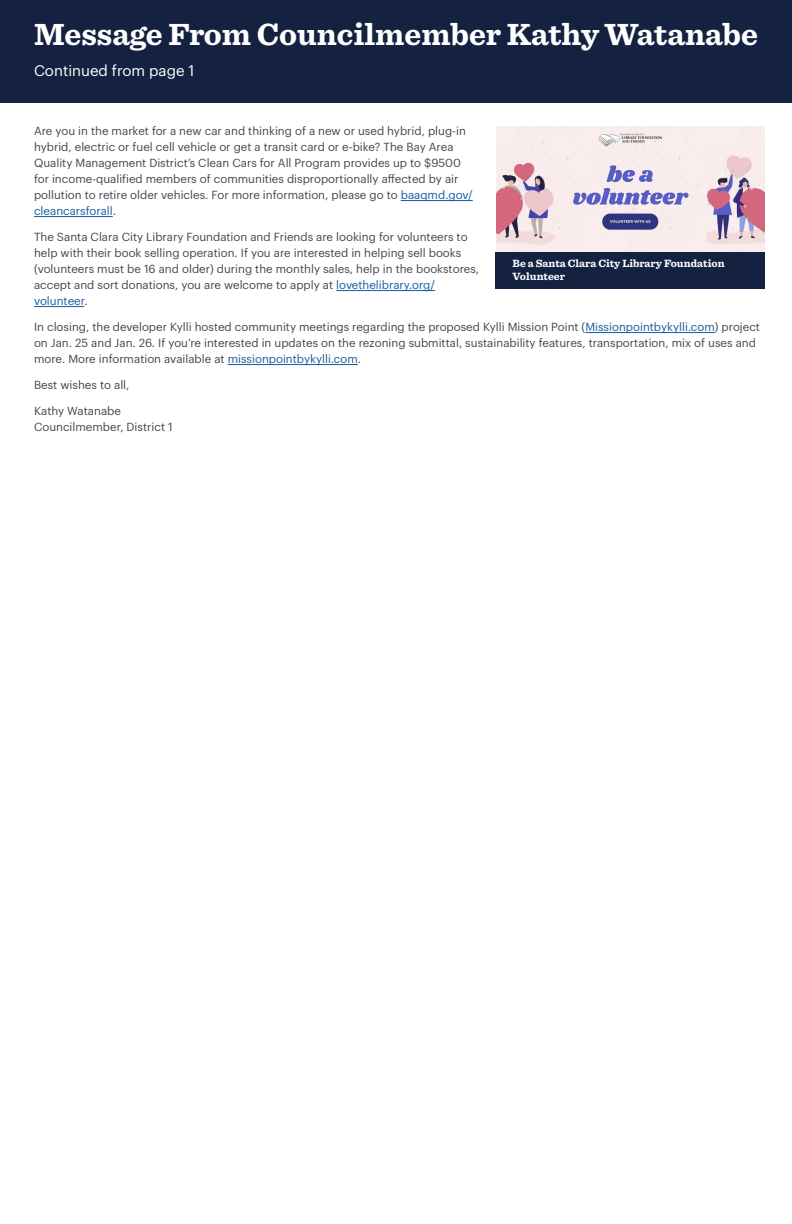
<style>
.page{position:relative;width:792px;height:1224px;background:#fff}
.page>*{position:absolute;margin:0;border:0;box-sizing:border-box;transform-origin:0 0}
.Body_Text__Regular{font:700 32px "Sentinel";color:#fff}
.Subhead_Title__Align{font:15px "Graphik";color:#fff}
.Body_Text__Regular-2{font:11.5px/16px "Graphik";color:#414650}
.Image_caption{font:700 11px/13.2px "Sentinel";color:#fff}
.s1{color:#175d9e}
</style>
<div class="page">
<div style="left:0;top:0;width:792px;height:103px;background:#152140"></div>
<hr style="left:401px;top:200px;width:72px;height:1px;background:#175d9e">
<hr style="left:34px;top:216px;width:79px;height:1px;background:#175d9e">
<hr style="left:336px;top:290px;width:99px;height:1px;background:#175d9e">
<hr style="left:34px;top:306px;width:50px;height:1px;background:#175d9e">
<hr style="left:585px;top:332px;width:130px;height:1px;background:#175d9e">
<hr style="left:228px;top:364px;width:130px;height:1px;background:#175d9e">
<img style="left:496px;top:127px;width:269px;height:125px">
<div style="left:496px;top:252px;width:269px;height:37px;background:#152140"></div>
<p class="Body_Text__Regular" style="left:34px;top:10px;width:725px">Message From Councilmember Kathy Watanabe</p>
<p class="Subhead_Title__Align" style="left:34px;top:60px;width:162px">Continued from page 1</p>
<p class="Body_Text__Regular-2" style="left:34px;top:122px;width:440px">Are you in the market for a new car and thinking of a new or used hybrid, plug-in hybrid, electric or fuel cell vehicle or get a transit card or e-bike? The Bay Area Quality Management District’s Clean Cars for All Program provides up to $9500 for income-qualified members of communities disproportionally affected by air pollution to retire older vehicles. For more information, please go to <span class="s1">baaqmd.gov/ cleancarsforall</span>.</p>
<p class="Body_Text__Regular-2" style="left:34px;top:228px;width:447px">The Santa Clara City Library Foundation and Friends are looking for volunteers to help with their book selling operation. If you are interested in helping sell books (volunteers must be 16 and older) during the monthly sales, help in the bookstores, accept and sort donations, you are welcome to apply at <span class="s1">lovethelibrary.org/ volunteer</span>.</p>
<p class="Body_Text__Regular-2" style="left:34px;top:318px;width:728px">In closing, the developer Kylli hosted community meetings regarding the proposed Kylli Mission Point (<span class="s1">Missionpointbykylli.com</span>) project on Jan. 25 and Jan. 26. If you’re interested in updates on the rezoning submittal, sustainability features, transportation, mix of uses and more. More information available at <span class="s1">missionpointbykylli.com</span>.</p>
<p class="Body_Text__Regular-2" style="left:34px;top:376px;width:97px">Best wishes to all,</p>
<p class="Body_Text__Regular-2" style="left:34px;top:402px;width:140px">Kathy Watanabe<br>Councilmember, District 1</p>
<p class="Image_caption" style="left:513px;top:256px;width:214px">Be a Santa Clara City Library Foundation<br>Volunteer</p>
</div>
